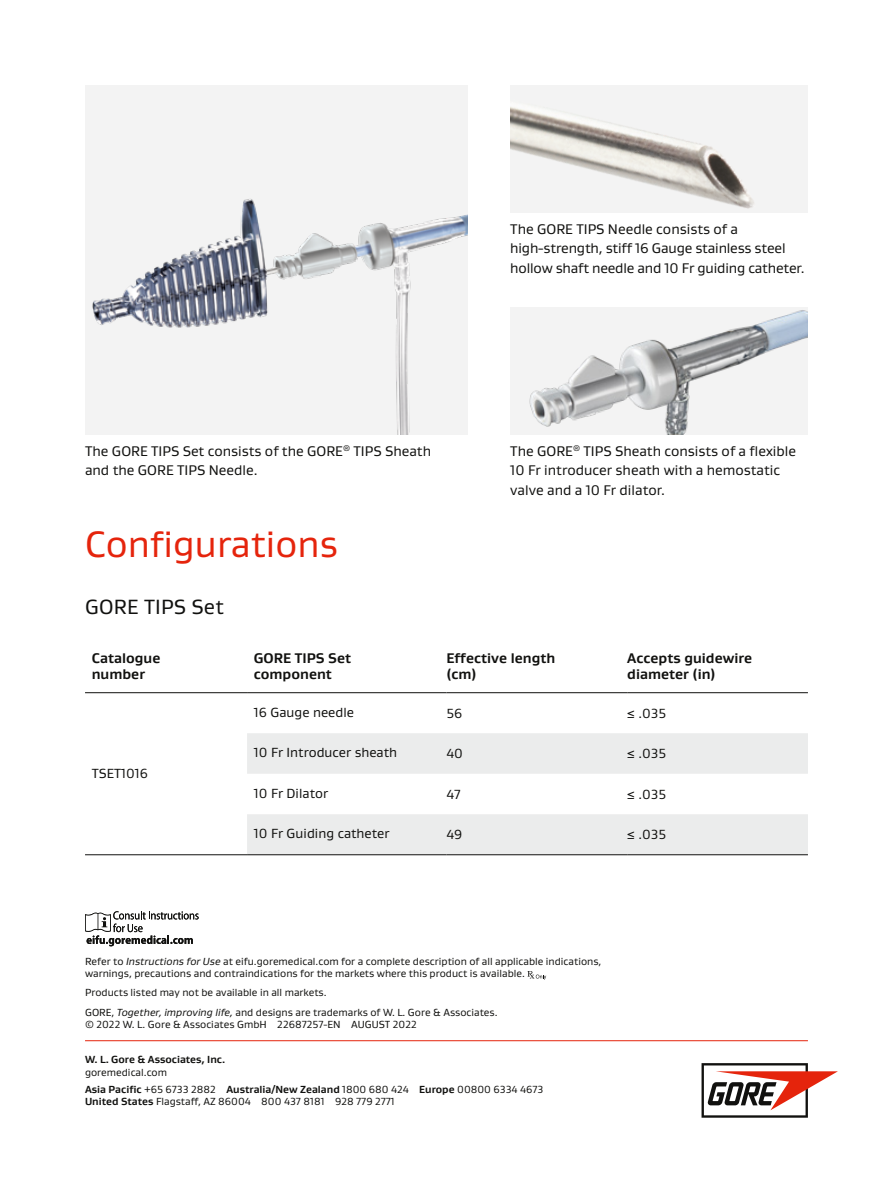
<style>
.page{position:relative;width:893px;height:1191px;background:#fff}
.page>*{position:absolute;margin:0;border:0;box-sizing:border-box;transform-origin:0 0}
.t1{font:37.5px "Gore Gustan";color:#e5240c}
.t2{font:21px "Gore Gustan";letter-spacing:.01em;color:#11110f}
.t3{font:14.25px/19.5px "Gore Gustan";color:#11110f}
.t4{font:700 14.25px/16.5px "Gore Gustan";color:#11110f}
.t5{font:13.5px "Gore Gustan";color:#11110f}
.t6{font:10.5px/17px "Gore Gustan";color:#11110f}
.t7{font:700 10.5px "Gore Gustan";color:#11110f}
.s1{font-style:italic}
.s2{font-weight:700}
</style>
<div class="page">
<svg style="left:701px;top:1063px;width:137px;height:54px"></svg>
<svg style="left:85px;top:911px;width:114px;height:35px"></svg>
<img style="left:510px;top:85px;width:298px;height:128px">
<img style="left:510px;top:307px;width:298px;height:128px">
<div style="left:85px;top:85px;width:383px;height:350px;background:#f3f3f3"></div>
<img style="left:92px;top:199px;width:376px;height:236px">
<svg style="left:247px;top:733px;width:561px;height:121px;fill:#ebecec"></svg>
<hr style="left:247px;top:692px;width:199px;height:1px;background:#11110f">
<hr style="left:446px;top:692px;width:181px;height:1px;background:#11110f">
<hr style="left:627px;top:692px;width:181px;height:1px;background:#11110f">
<hr style="left:247px;top:854px;width:199px;height:1px;background:#11110f">
<hr style="left:446px;top:854px;width:181px;height:1px;background:#11110f">
<hr style="left:627px;top:854px;width:181px;height:1px;background:#11110f">
<hr style="left:85px;top:692px;width:162px;height:1px;background:#11110f">
<hr style="left:85px;top:854px;width:162px;height:1px;background:#11110f">
<hr style="left:85px;top:1040px;width:723px;height:1px;background:#e5240c">
<svg style="left:527px;top:971px;width:19px;height:8px"></svg>
<h3 class="t3" style="left:85px;top:441px;width:347px">The GORE TIPS Set consists of the GORE<sup>®</sup> TIPS Sheath and the GORE TIPS Needle.</h3>
<h3 class="t3" style="left:510px;top:219px;width:296px">The GORE TIPS Needle consists of a high-strength, stiff 16 Gauge stainless steel hollow shaft needle and 10 Fr guiding catheter.</h3>
<h3 class="t3" style="left:510px;top:441px;width:287px">The GORE<sup>®</sup> TIPS Sheath consists of a flexible<br>10 Fr introducer sheath with a hemostatic valve and a 10 Fr dilator.</h3>
<h1 class="t1" style="left:85px;top:519px;width:255px">Configurations</h1>
<h2 class="t2" style="left:85px;top:593px;width:140px">GORE TIPS Set</h2>
<h3 class="t4" style="left:92px;top:649px;width:70px">Catalogue number</h3>
<h3 class="t4" style="left:254px;top:649px;width:99px">GORE TIPS Set component</h3>
<h3 class="t4" style="left:446px;top:649px;width:110px">Effective length (cm)</h3>
<h3 class="t4" style="left:627px;top:649px;width:127px">Accepts guidewire diameter (in)</h3>
<p class="t5" style="left:92px;top:764px;width:58px">TSET1016</p>
<p class="t5" style="left:254px;top:703px;width:102px">16 Gauge needle</p>
<p class="t5" style="left:446px;top:704px;width:17px">56</p>
<p class="t5" style="left:627px;top:704px;width:40px">≤ .035</p>
<p class="t5" style="left:254px;top:744px;width:145px">10 Fr Introducer sheath</p>
<p class="t5" style="left:446px;top:744px;width:18px">40</p>
<p class="t5" style="left:627px;top:744px;width:40px">≤ .035</p>
<p class="t5" style="left:254px;top:784px;width:76px">10 Fr Dilator</p>
<p class="t5" style="left:446px;top:785px;width:16px">47</p>
<p class="t5" style="left:627px;top:785px;width:40px">≤ .035</p>
<p class="t5" style="left:254px;top:825px;width:137px">10 Fr Guiding catheter</p>
<p class="t5" style="left:447px;top:825px;width:17px">49</p>
<p class="t5" style="left:627px;top:825px;width:40px">≤ .035</p>
<p class="t6" style="left:85px;top:954px;width:518px;line-height:12.8px">Refer to <span class="s1">Instructions for Use</span> at eifu.goremedical.com for a complete description of all applicable indications, warnings, precautions and contraindications for the markets where this product is available.</p>
<p class="t6" style="left:85px;top:983px;width:414px;line-height:19px">Products listed may not be available in all markets.<br>GORE, <span class="s1">Together, improving life,</span> and designs are trademarks of W. L. Gore &amp; Associates.</p>
<p class="t6" style="left:85px;top:1016px;width:333px">© 2022 W. L. Gore &amp; Associates GmbH 22687257-EN AUGUST 2022</p>
<p class="t7" style="left:85px;top:1052px;width:142px">W. L. Gore &amp; Associates, Inc.</p>
<p class="t6" style="left:85px;top:1063px;width:460px">goremedical.com<br><span class="s2">Asia Pacific</span> +65 6733 2882 <span class="s2">Australia/New Zealand</span> 1800 680 424 <span class="s2">Europe</span> 00800 6334 4673</p>
<p class="t6" style="left:85px;top:1093px;width:311px"><span class="s2">United States</span> Flagstaff, AZ 86004 800 437 8181 928 779 2771</p>
</div>
